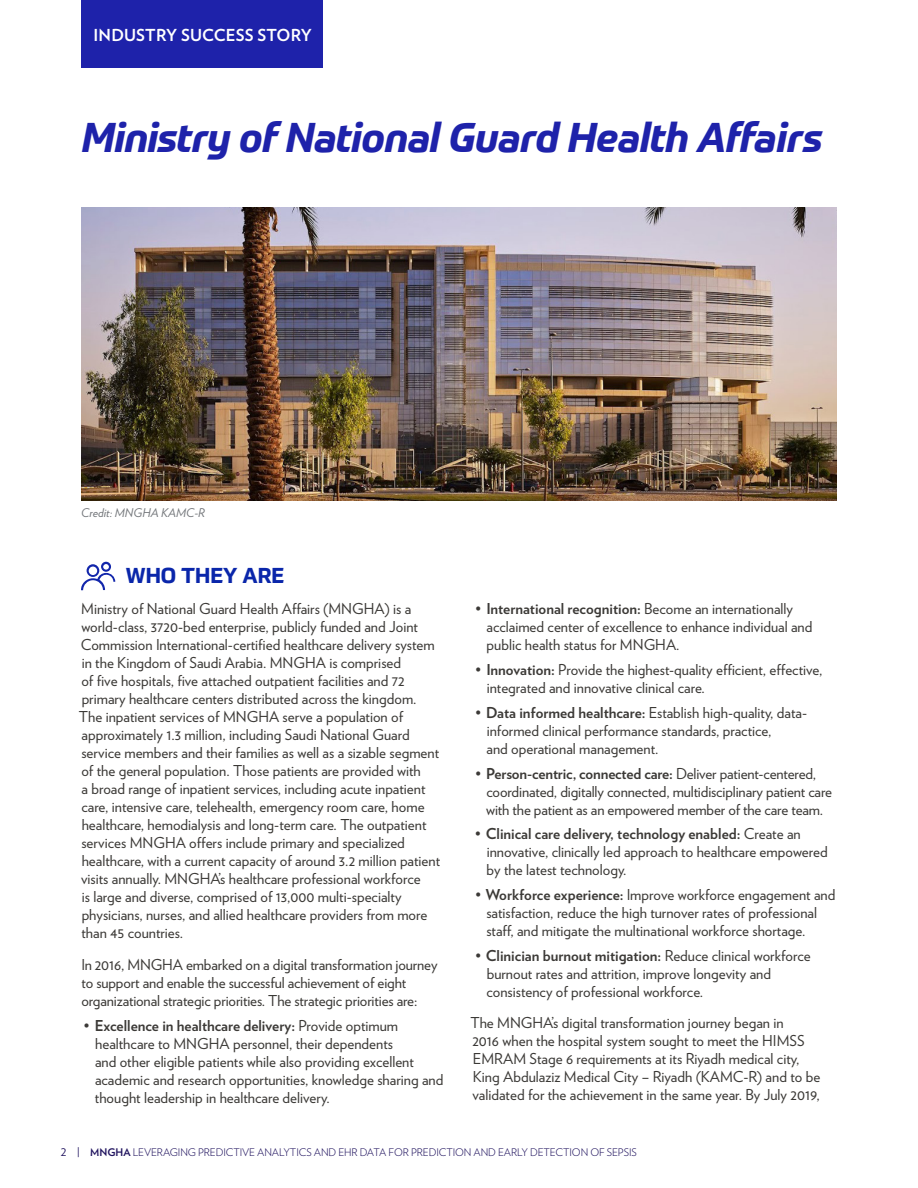
<style>
.page{position:relative;width:918px;height:1188px;background:#fff}
.page>*{position:absolute;margin:0;border:0;box-sizing:border-box;transform-origin:0 0}
.t1{font:italic 700 40.5px "Prometo";letter-spacing:-.01em;color:#1e22aa}
.t2{font:700 21px "Prometo";color:#0a26aa}
.t3{font:700 16.5px "Verlag";letter-spacing:.01em;color:#fff}
.t4{font:15px/18px "Verlag";color:#3b3936}
.t5{font:italic 12px "Verlag";color:#74777b}
.t6{font:300 10.5px "Verlag";letter-spacing:-.01em;color:#21145f}
.s1{font-weight:700}
.s2{font-weight:400}
</style>
<div class="page">
<div style="left:81px;top:0;width:242px;height:68px;background:#1e22aa"></div>
<svg style="left:81px;top:562px;width:34px;height:28px"></svg>
<img style="left:81px;top:207px;width:756px;height:293px">
<p class="t3" style="left:94px;top:22px;width:220px">INDUSTRY SUCCESS STORY</p>
<h1 class="t1" style="left:82px;top:112px;width:742px">Ministry of National Guard Health Affairs</h1>
<p class="t5" style="left:81px;top:503px;width:126px">Credit: MNGHA KAMC-R</p>
<h2 class="t2" style="left:126px;top:562px;width:160px">WHO THEY ARE</h2>
<p class="t4" style="left:79px;top:599px;width:363px">Ministry of National Guard Health Affairs (MNGHA) is a world-class, 3720-bed enterprise, publicly funded and Joint Commission International-certified healthcare delivery system in the Kingdom of Saudi Arabia. MNGHA is comprised<br>of five hospitals, five attached outpatient facilities and 72 primary healthcare centers distributed across the kingdom.<br>The inpatient services of MNGHA serve a population of approximately 1.3 million, including Saudi National Guard service members and their families as well as a sizable segment of the general population. Those patients are provided with<br>a broad range of inpatient services, including acute inpatient care, intensive care, telehealth, emergency room care, home healthcare, hemodialysis and long-term care. The outpatient services MNGHA offers include primary and specialized healthcare, with a current capacity of around 3.2 million patient visits annually. MNGHA’s healthcare professional workforce<br>is large and diverse, comprised of 13,000 multi-specialty physicians, nurses, and allied healthcare providers from more than 45 countries.</p>
<p class="t4" style="left:81px;top:955px;width:358px">In 2016, MNGHA embarked on a digital transformation journey to support and enable the successful achievement of eight organizational strategic priorities. The strategic priorities are:</p>
<p class="t4" style="left:95px;top:1015px;width:350px;text-indent:-11px">• <span class="s1">Excellence in healthcare delivery:</span> Provide optimum healthcare to MNGHA personnel, their dependents<br>and other eligible patients while also providing excellent academic and research opportunities, knowledge sharing and thought leadership in healthcare delivery.</p>
<p class="t4" style="left:486px;top:599px;width:327px;text-indent:-11px">• <span class="s1">International recognition:</span> Become an internationally acclaimed center of excellence to enhance individual and public health status for MNGHA.</p>
<p class="t4" style="left:487px;top:660px;width:337px;text-indent:-11px">• <span class="s1">Innovation:</span> Provide the highest-quality efficient, effective, integrated and innovative clinical care.</p>
<p class="t4" style="left:486px;top:703px;width:322px;text-indent:-11px">• <span class="s1">Data informed healthcare:</span> Establish high-quality, data&shy;informed clinical performance standards, practice,<br>and operational management.</p>
<p class="t4" style="left:486px;top:763px;width:347px;text-indent:-11px">• <span class="s1">Person-centric, connected care:</span> Deliver patient-centered, coordinated, digitally connected, multidisciplinary patient care with the patient as an empowered member of the care team.</p>
<p class="t4" style="left:487px;top:824px;width:343px;text-indent:-11px">• <span class="s1">Clinical care delivery, technology enabled:</span> Create an innovative, clinically led approach to healthcare empowered by the latest technology.</p>
<p class="t4" style="left:486px;top:885px;width:351px;text-indent:-11px">• <span class="s1">Workforce experience:</span> Improve workforce engagement and satisfaction, reduce the high turnover rates of professional staff, and mitigate the multinational workforce shortage.</p>
<p class="t4" style="left:486px;top:946px;width:326px;text-indent:-11px">• <span class="s1">Clinician burnout mitigation:</span> Reduce clinical workforce burnout rates and attrition, improve longevity and consistency of professional workforce.</p>
<p class="t4" style="left:470px;top:1013px;width:351px">The MNGHA’s digital transformation journey began in<br>2016 when the hospital system sought to meet the HIMSS EMRAM Stage 6 requirements at its Riyadh medical city, King Abdulaziz Medical City – Riyadh (KAMC-R) and to be validated for the achievement in the same year. By July 2019,</p>
<p class="t6" style="left:61px;top:1145px;width:578px"><span class="s2">2 |</span> <span class="s1">MNGHA</span> LEVERAGING PREDICTIVE ANALYTICS AND EHR DATA FOR PREDICTION AND EARLY DETECTION OF SEPSIS</p>
</div>
